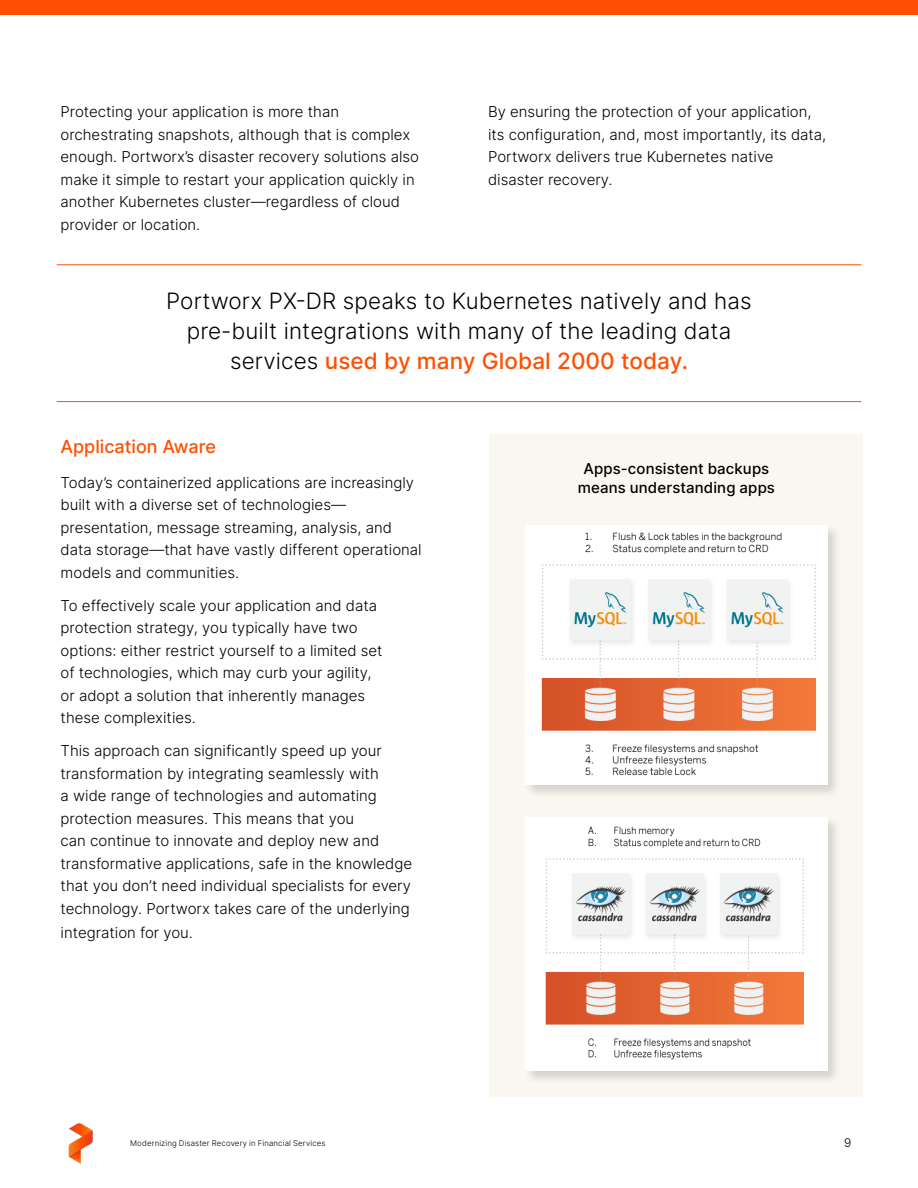
<style>
.page{position:relative;width:918px;height:1188px;background:#fff}
.page>*{position:absolute;margin:0;border:0;box-sizing:border-box;transform-origin:0 0}
.t1{font:300 22.5px/30px "Inter";letter-spacing:.005em;color:#000;text-align:center}
.t2{font:500 18px "Inter";color:#fe5000}
.t3{font:300 15px/22.5px "Inter";color:#000}
.t4{font:500 15px/19.5px "Inter";letter-spacing:.01em;color:#000;text-align:center}
.t5{font:300 12px "Inter";color:#000}
.t6{font:300 7.8px "Inter";letter-spacing:.015em;color:#000}
.s1{font-weight:500;color:#fe5000}
</style>
<div class="page">
<div style="left:0;top:0;width:918px;height:14px;background:#fe5000"></div>
<div style="left:490px;top:435px;width:373px;height:662px;background:#faf7f1"></div>
<img style="left:68px;top:1123px;width:25px;height:41px">
<div style="left:524px;top:523px;width:318px;height:277px;background:#000;opacity:.15"></div>
<img style="left:526px;top:525px;width:301px;height:260px">
<div style="left:524px;top:815px;width:318px;height:270px;background:#000;opacity:.15"></div>
<img style="left:526px;top:817px;width:301px;height:254px">
<hr style="left:57px;top:265px;width:804px;height:1px;background:#fe5000">
<hr style="left:57px;top:401px;width:804px;height:1px;background:#fe5000">
<p class="t3" style="left:61px;top:100px;width:360px">Protecting your application is more than orchestrating snapshots, although that is complex enough. Portworx’s disaster recovery solutions also make it simple to restart your application quickly in another Kubernetes cluster—regardless of cloud provider or location.</p>
<p class="t3" style="left:488px;top:100px;width:340px">By ensuring the protection of your application, its configuration, and, most importantly, its data, Portworx delivers true Kubernetes native disaster recovery.</p>
<h1 class="t1" style="left:166px;top:286px;width:587px">Portworx PX-DR speaks to Kubernetes natively and has pre-built integrations with many of the leading data services <span class="s1">used by many Global 2000 today.</span></h1>
<p class="t2" style="left:61px;top:433px;width:157px">Application Aware</p>
<p class="t3" style="left:61px;top:471px;width:363px">Today’s containerized applications are increasingly built with a diverse set of technologies— presentation, message streaming, analysis, and data storage—that have vastly different operational models and communities.</p>
<p class="t3" style="left:61px;top:594px;width:324px">To effectively scale your application and data protection strategy, you typically have two options: either restrict yourself to a limited set of technologies, which may curb your agility, or adopt a solution that inherently manages these complexities.</p>
<p class="t3" style="left:61px;top:739px;width:353px">This approach can significantly speed up your transformation by integrating seamlessly with<br>a wide range of technologies and automating protection measures. This means that you<br>can continue to innovate and deploy new and transformative applications, safe in the knowledge that you don’t need individual specialists for every technology. Portworx takes care of the underlying</p>
<p class="t3" style="left:61px;top:921px;width:134px">integration for you.</p>
<p class="t4" style="left:578px;top:458px;width:199px">Apps-consistent backups means understanding apps</p>
<p class="t6" style="left:130px;top:1137px;width:197px">Modernizing Disaster Recovery in Financial Services</p>
<p class="t5" style="left:844px;top:1135px;width:9px">9</p>
</div>
